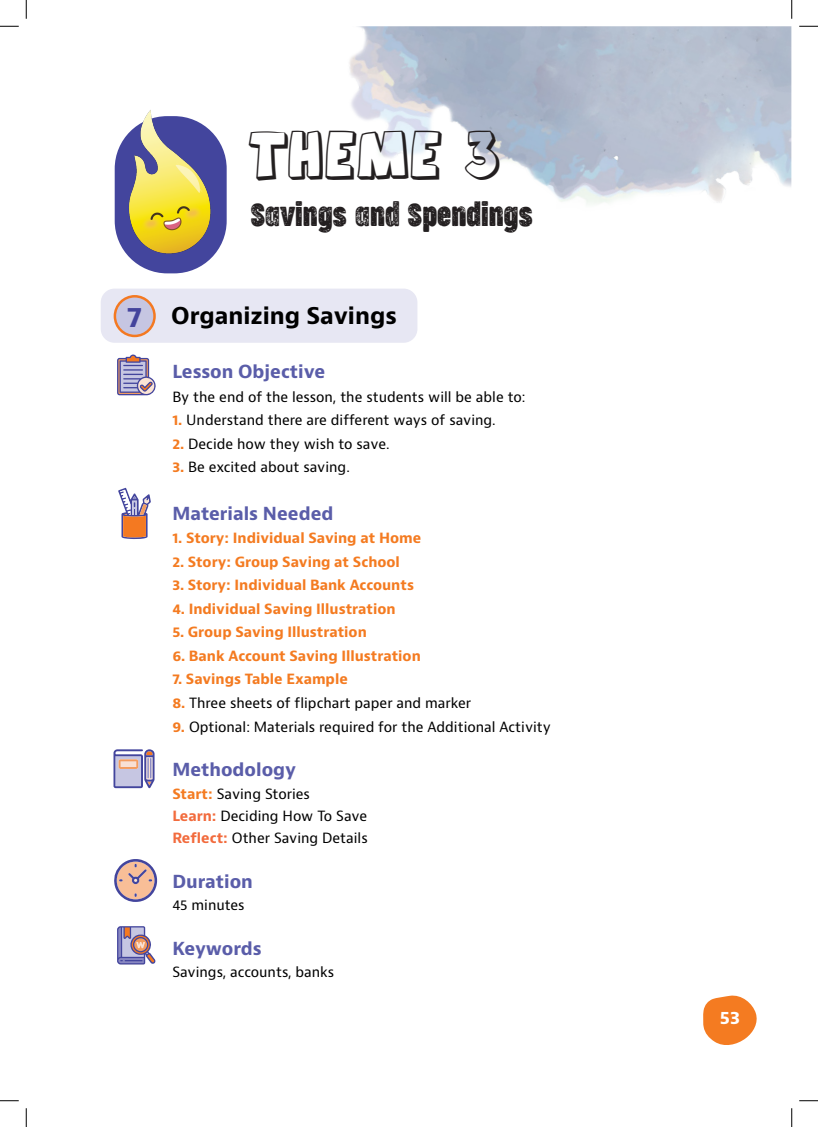
<style>
.page{position:relative;width:818px;height:1127px;background:#fff}
.page>*{position:absolute;margin:0;border:0;box-sizing:border-box;transform-origin:0 0}
.t1{font:45px "Agent Orange";color:#231f20}
.t2{font:30px "Cocogoose Compressed Trial Letter";color:#231f20}
.t3{font:700 27.5px "Bernino Sans";color:#44449c}
.t4{font:700 22.5px "Bernino Sans";color:#000}
.New_body{font:700 17.5px "Bernino Sans";color:#5a5da9}
.t5{font:700 17.5px "Bernino Sans";color:#fff}
.New_body-2{font:13.75px "Bernino Sans";color:#000}
.New_body-3{font:700 13.75px "Bernino Sans";color:#f47b21}
.s1{font-weight:700;color:#f47b21}
.s2{font-weight:700;color:#f26b3d}
</style>
<div class="page">
<svg style="left:703px;top:995px;width:54px;height:50px"></svg>
<div style="left:101px;top:288px;width:316px;height:55px;background:#e7e7f3;border-radius:14px"></div>
<img style="left:349px;top:26px;width:442px;height:178px">
<div style="left:115px;top:116px;width:112px;height:157px;background:#43459d;border-radius:53px"></div>
<img style="left:122px;top:110px;width:96px;height:151px">
<div style="left:115px;top:296px;width:40px;height:40px;background:#c6c6e2;border-radius:50%"></div>
<div style="left:114px;top:295px;width:42px;height:42px;border:2px solid #f47921;border-radius:50%"></div>
<svg style="left:117px;top:354px;width:39px;height:41px"></svg>
<svg style="left:118px;top:488px;width:33px;height:51px"></svg>
<svg style="left:113px;top:749px;width:42px;height:39px;background:#b0a8c6"></svg>
<svg style="left:114px;top:859px;width:43px;height:42px"></svg>
<svg style="left:117px;top:926px;width:39px;height:39px"></svg>
<svg style="left:0;top:25px;width:19px;height:2px"></svg>
<svg style="left:799px;top:25px;width:19px;height:2px"></svg>
<svg style="left:0;top:1100px;width:19px;height:1px"></svg>
<svg style="left:799px;top:1100px;width:19px;height:1px"></svg>
<svg style="left:25px;top:0;width:2px;height:19px"></svg>
<svg style="left:25px;top:1108px;width:2px;height:18px"></svg>
<svg style="left:791px;top:0;width:1px;height:19px"></svg>
<svg style="left:791px;top:1108px;width:1px;height:18px"></svg>
<p class="t3" style="left:127px;top:298px;width:17px">7</p>
<p class="t1" style="left:251px;top:129px;width:254px">THEME 3</p>
<p class="t2" style="left:251px;top:195px;width:284px">Savings and Spendings</p>
<p class="t4" style="left:171px;top:301px;width:227px">Organizing Savings</p>
<p class="New_body" style="left:172px;top:360px;width:155px">Lesson Objective</p>
<p class="New_body-2" style="left:172px;top:387px;width:355px">By the end of the lesson, the students will be able to:</p>
<p class="New_body-2" style="left:172px;top:411px;width:325px"><span class="s1">1.</span> Understand there are different ways of saving.</p>
<p class="New_body-2" style="left:172px;top:435px;width:219px"><span class="s1">2.</span> Decide how they wish to save.</p>
<p class="New_body-2" style="left:172px;top:458px;width:179px"><span class="s1">3.</span> Be excited about saving.</p>
<p class="New_body" style="left:172px;top:501px;width:163px">Materials Needed</p>
<p class="New_body-3" style="left:172px;top:529px;width:250px">1. Story: Individual Saving at Home</p>
<p class="New_body-3" style="left:172px;top:552px;width:229px">2. Story: Group Saving at School</p>
<p class="New_body-3" style="left:172px;top:576px;width:243px">3. Story: Individual Bank Accounts</p>
<p class="New_body-3" style="left:172px;top:599px;width:225px">4. Individual Saving Illustration</p>
<p class="New_body-3" style="left:172px;top:623px;width:196px">5. Group Saving Illustration</p>
<p class="New_body-3" style="left:172px;top:646px;width:250px">6. Bank Account Saving Illustration</p>
<p class="New_body-3" style="left:172px;top:670px;width:177px">7. Savings Table Example</p>
<p class="New_body-2" style="left:172px;top:693px;width:300px"><span class="s1">8.</span> Three sheets of flipchart paper and marker</p>
<p class="New_body-2" style="left:172px;top:717px;width:380px"><span class="s1">9.</span> Optional: Materials required for the Additional Activity</p>
<p class="New_body" style="left:172px;top:758px;width:125px">Methodology</p>
<p class="New_body-2" style="left:172px;top:784px;width:139px"><span class="s1">Start:</span> Saving Stories</p>
<p class="New_body-2" style="left:172px;top:806px;width:196px"><span class="s2">Learn:</span> Deciding How To Save</p>
<p class="New_body-2" style="left:172px;top:828px;width:197px"><span class="s2">Reflect:</span> Other Saving Details</p>
<p class="New_body" style="left:172px;top:869px;width:82px">Duration</p>
<p class="New_body-2" style="left:172px;top:895px;width:74px">45 minutes</p>
<p class="New_body" style="left:172px;top:936px;width:91px">Keywords</p>
<p class="New_body-2" style="left:172px;top:962px;width:163px">Savings, accounts, banks</p>
<p class="t5" style="left:720px;top:1006px;width:22px">53</p>
</div>
